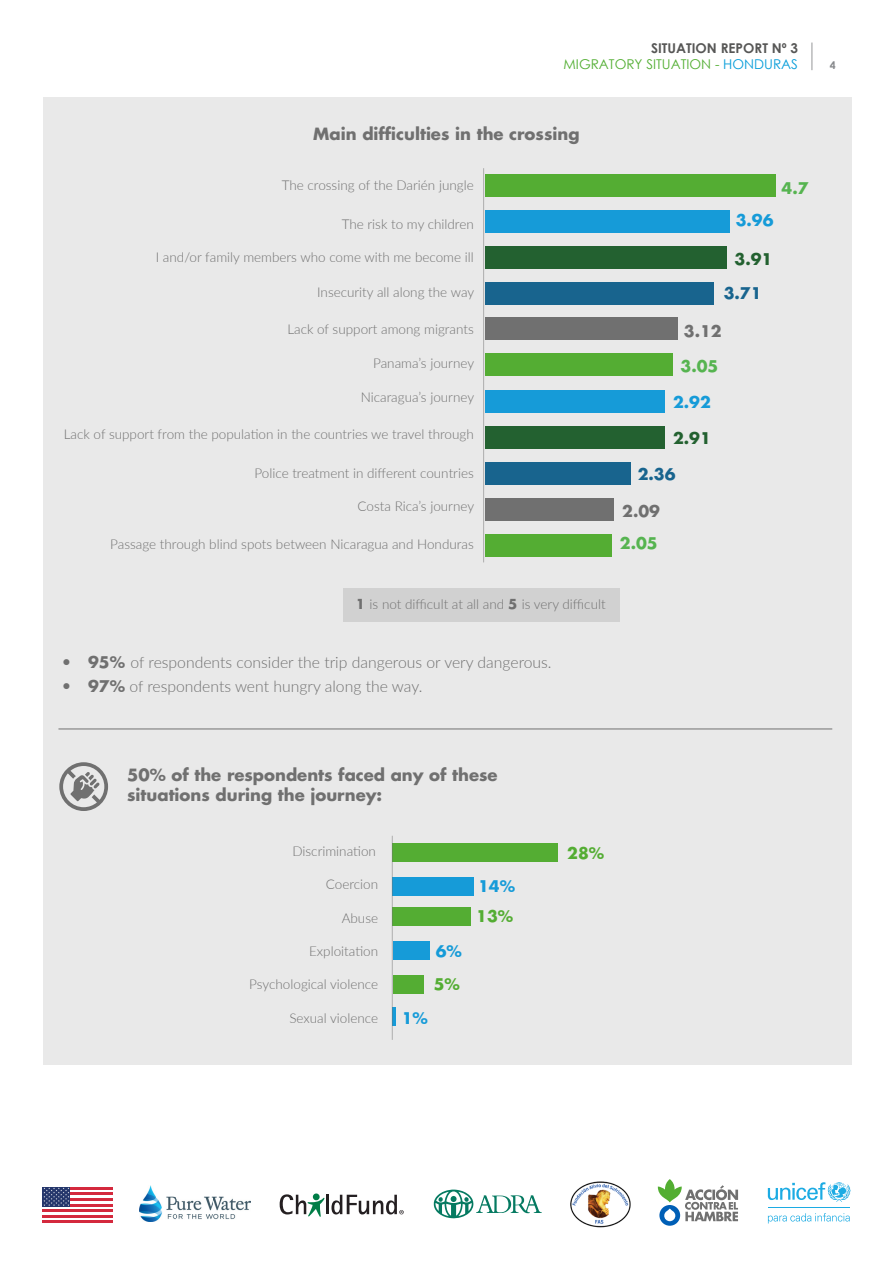
<style>
.page{position:relative;width:893px;height:1263px;background:#fff}
.page>*{position:absolute;margin:0;border:0;box-sizing:border-box;transform-origin:0 0}
.t1{font:700 16.5px/19.8px "Futura LT Pro";color:#707070}
.t2{font:300 15.75px "Lato";color:#707070}
.t3{font:700 15.75px "Futura LT Pro";color:#169bd8}
.t4{font:700 15.75px "Futura LT Pro";color:#56b450}
.t5{font:700 15.75px "Futura LT Pro";color:#54ad33}
.t6{font:700 15.75px "Futura LT Pro";color:#236130}
.t7{font:700 15.75px "Futura LT Pro";color:#18648e}
.t8{font:700 15.75px "Futura LT Pro";color:#707070}
.t9{font:300 13.5px "Lato";color:#707070}
.t10{font:13.5px/16.5px "Century Gothic";color:#52ae32;text-align:right}
.t11{font:700 10.5px "Century Gothic";color:#87898c}
.s1{font-weight:700;color:#575756}
.s2{color:#049cd9}
.s3{font-family:"Futura LT Pro";font-weight:700}
</style>
<div class="page">
<svg style="left:811px;top:43px;width:1px;height:27px"></svg>
<svg style="left:768px;top:1182px;width:82px;height:20px"></svg>
<hr style="left:768px;top:1208px;width:82px;height:1px;background:#1cabe3">
<svg style="left:768px;top:1213px;width:82px;height:10px"></svg>
<svg style="left:433px;top:1189px;width:109px;height:29px"></svg>
<hr style="left:326px;top:1195px;width:3px;height:19px;background:#241f21">
<svg style="left:280px;top:1193px;width:44px;height:24px"></svg>
<svg style="left:331px;top:1195px;width:73px;height:19px"></svg>
<img style="left:570px;top:1181px;width:61px;height:47px">
<img style="left:140px;top:1185px;width:111px;height:37px">
<svg style="left:658px;top:1179px;width:80px;height:47px"></svg>
<hr style="left:43px;top:1187px;width:70px;height:2px;background:#d4293d">
<hr style="left:43px;top:1192px;width:70px;height:3px;background:#d4293d">
<hr style="left:43px;top:1198px;width:70px;height:3px;background:#d4293d">
<hr style="left:43px;top:1204px;width:70px;height:2px;background:#d4293d">
<hr style="left:43px;top:1209px;width:70px;height:3px;background:#d4293d">
<hr style="left:43px;top:1215px;width:70px;height:3px;background:#d4293d">
<hr style="left:43px;top:1220px;width:70px;height:3px;background:#d4293d">
<div style="left:43px;top:1187px;width:27px;height:19px;background:#24366b"></div>
<svg style="left:44px;top:1187px;width:25px;height:19px"></svg>
<div style="left:43px;top:97px;width:808px;height:968px;background:#e9e9e9"></div>
<div style="left:485px;top:175px;width:290px;height:22px;background:#54ad33"></div>
<div style="left:485px;top:210px;width:245px;height:23px;background:#169bd8"></div>
<div style="left:485px;top:246px;width:242px;height:23px;background:#236130"></div>
<div style="left:485px;top:282px;width:229px;height:23px;background:#18648e"></div>
<div style="left:485px;top:317px;width:192px;height:23px;background:#707070"></div>
<div style="left:485px;top:353px;width:188px;height:23px;background:#54ad33"></div>
<div style="left:485px;top:390px;width:180px;height:23px;background:#169bd8"></div>
<div style="left:485px;top:426px;width:180px;height:23px;background:#236130"></div>
<div style="left:485px;top:462px;width:145px;height:23px;background:#18648e"></div>
<div style="left:485px;top:498px;width:128px;height:23px;background:#707070"></div>
<div style="left:485px;top:534px;width:127px;height:23px;background:#54ad33"></div>
<div style="left:343px;top:588px;width:277px;height:33px;background:#d1d1d1"></div>
<hr style="left:58px;top:729px;width:774px;height:1px;background:#707070">
<div style="left:392px;top:843px;width:166px;height:19px;background:#54ad33"></div>
<div style="left:392px;top:877px;width:81px;height:19px;background:#169bd8"></div>
<div style="left:393px;top:907px;width:78px;height:19px;background:#54ad33"></div>
<div style="left:393px;top:941px;width:36px;height:19px;background:#169bd8"></div>
<div style="left:393px;top:974px;width:31px;height:19px;background:#54ad33"></div>
<hr style="left:393px;top:1007px;width:3px;height:19px;background:#169bd8">
<svg style="left:59px;top:762px;width:49px;height:49px"></svg>
<hr style="left:483px;top:168px;width:1px;height:394px;background:#707070">
<hr style="left:392px;top:836px;width:1px;height:204px;background:#707070">
<p class="t10" style="left:564px;top:39px;width:236px"><span class="s1">SITUATION REPORT Nº 3<br></span>MIGRATORY SITUATION - <span class="s2">HONDURAS</span></p>
<p class="t11" style="left:830px;top:57px;width:7px">4</p>
<p class="t1" style="left:313px;top:123px;width:268px">Main difficulties in the crossing</p>
<p class="t9" style="left:282px;top:176px;width:194px">The crossing of the Darién jungle</p>
<p class="t9" style="left:342px;top:215px;width:134px">The risk to my children</p>
<p class="t9" style="left:156px;top:248px;width:320px">I and/or family members who come with me become ill</p>
<p class="t9" style="left:317px;top:283px;width:158px">Insecurity all along the way</p>
<p class="t9" style="left:287px;top:319px;width:188px">Lack of support among migrants</p>
<p class="t9" style="left:373px;top:353px;width:102px">Panama’s journey</p>
<p class="t3" style="left:736px;top:208px;width:39px">3.96</p>
<p class="t4" style="left:782px;top:176px;width:29px">4.7</p>
<p class="t6" style="left:735px;top:246px;width:39px">3.91</p>
<p class="t7" style="left:724px;top:281px;width:39px">3.71</p>
<p class="t8" style="left:684px;top:319px;width:39px">3.12</p>
<p class="t4" style="left:681px;top:354px;width:39px">3.05</p>
<p class="t9" style="left:361px;top:388px;width:115px">Nicaragua’s journey</p>
<p class="t3" style="left:673px;top:389px;width:39px">2.92</p>
<p class="t9" style="left:64px;top:425px;width:412px">Lack of support from the population in the countries we travel through</p>
<p class="t6" style="left:673px;top:426px;width:39px">2.91</p>
<p class="t9" style="left:255px;top:463px;width:221px">Police treatment in different countries</p>
<p class="t7" style="left:638px;top:462px;width:39px">2.36</p>
<p class="t9" style="left:358px;top:496px;width:118px">Costa Rica’s journey</p>
<p class="t9" style="left:110px;top:535px;width:365px">Passage through blind spots between Nicaragua and Honduras</p>
<p class="t8" style="left:622px;top:499px;width:39px">2.09</p>
<p class="t4" style="left:620px;top:531px;width:39px">2.05</p>
<p class="t9" style="left:356px;top:595px;width:251px"><span class="s3">1</span> is not difficult at all and <span class="s3">5</span> is very difficult</p>
<p class="t2" style="left:61px;top:652px;width:492px"><span class="s3">• 95%</span> of respondents consider the trip dangerous or very dangerous.</p>
<p class="t2" style="left:61px;top:676px;width:363px"><span class="s3">• 97%</span> of respondents went hungry along the way.</p>
<p class="t1" style="left:127px;top:764px;width:372px">50% of the respondents faced any of these situations during the journey:</p>
<p class="t9" style="left:292px;top:842px;width:85px">Discrimination</p>
<p class="t9" style="left:326px;top:875px;width:54px">Coercion</p>
<p class="t9" style="left:342px;top:908px;width:38px">Abuse</p>
<p class="t9" style="left:309px;top:942px;width:71px">Exploitation</p>
<p class="t9" style="left:249px;top:975px;width:130px">Psychological violence</p>
<p class="t9" style="left:289px;top:1008px;width:90px">Sexual violence</p>
<p class="t3" style="left:436px;top:939px;width:28px">6%</p>
<p class="t5" style="left:434px;top:972px;width:28px">5%</p>
<p class="t3" style="left:402px;top:1006px;width:28px">1%</p>
<p class="t3" style="left:478px;top:874px;width:38px">14%</p>
<p class="t5" style="left:476px;top:904px;width:38px">13%</p>
<p class="t5" style="left:567px;top:841px;width:38px">28%</p>
</div>
